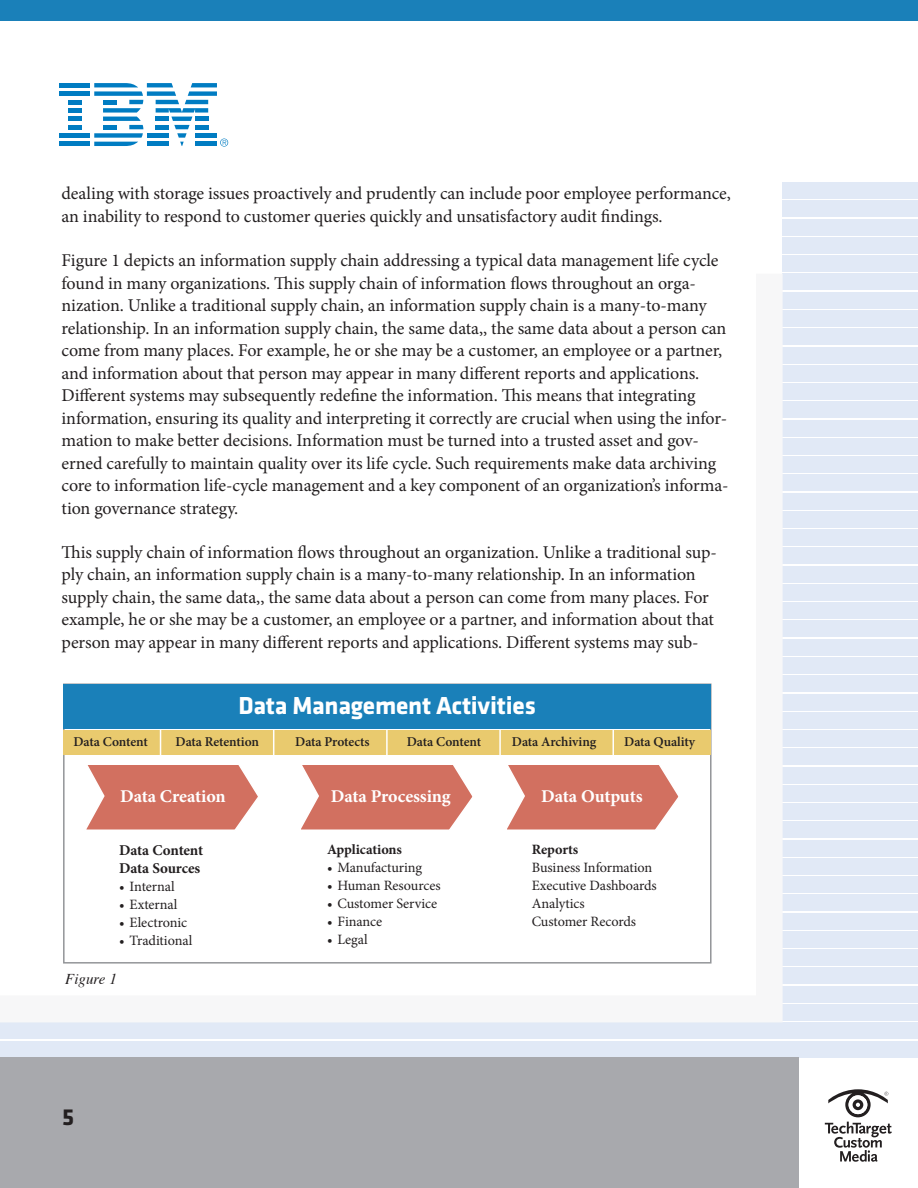
<style>
.page{position:relative;width:918px;height:1188px;background:#fff}
.page>*{position:absolute;margin:0;border:0;box-sizing:border-box;transform-origin:0 0}
.Blue_SubHead{font:700 25.5px "Klavika";letter-spacing:-.01em;color:#fff}
.t1{font:700 24px "Klavika";color:#231f20}
.Body{font:18px/22.5px "Minion Pro";letter-spacing:-.01em;color:#231f20}
.t2{font:700 18px "Minion Pro";letter-spacing:-.005em;color:#fff}
.t3{font:700 15px "Minion Pro";letter-spacing:-.01em;color:#231f20}
.t4{font:italic 15px "Times";color:#231f20}
.t5{font:14.25px "Minion Pro";letter-spacing:-.005em;color:#231f20}
.t6{font:700 14.25px "Minion Pro";letter-spacing:-.005em;color:#231f20}
.t7{font:600 13.5px "Minion Pro";letter-spacing:-.01em;color:#231f20}
</style>
<div class="page">
<div style="left:0;top:0;width:918px;height:20px;background:#1a80b9"></div>
<div style="left:783px;top:182px;width:135px;height:17px;background:#e1e9f6"></div>
<div style="left:783px;top:201px;width:135px;height:16px;background:#e1e9f6"></div>
<div style="left:783px;top:219px;width:135px;height:17px;background:#e1e9f6"></div>
<div style="left:783px;top:237px;width:135px;height:17px;background:#e1e9f6"></div>
<div style="left:783px;top:255px;width:135px;height:17px;background:#e1e9f6"></div>
<div style="left:783px;top:274px;width:135px;height:16px;background:#e1e9f6"></div>
<div style="left:783px;top:292px;width:135px;height:17px;background:#e1e9f6"></div>
<div style="left:783px;top:310px;width:135px;height:17px;background:#e1e9f6"></div>
<div style="left:783px;top:328px;width:135px;height:17px;background:#e1e9f6"></div>
<div style="left:783px;top:347px;width:135px;height:16px;background:#e1e9f6"></div>
<div style="left:783px;top:365px;width:135px;height:17px;background:#e1e9f6"></div>
<div style="left:783px;top:383px;width:135px;height:17px;background:#e1e9f6"></div>
<div style="left:783px;top:401px;width:135px;height:17px;background:#e1e9f6"></div>
<div style="left:783px;top:420px;width:135px;height:16px;background:#e1e9f6"></div>
<div style="left:783px;top:438px;width:135px;height:17px;background:#e1e9f6"></div>
<div style="left:783px;top:456px;width:135px;height:17px;background:#e1e9f6"></div>
<div style="left:783px;top:475px;width:135px;height:16px;background:#e1e9f6"></div>
<div style="left:783px;top:493px;width:135px;height:16px;background:#e1e9f6"></div>
<div style="left:783px;top:511px;width:135px;height:17px;background:#e1e9f6"></div>
<div style="left:783px;top:529px;width:135px;height:17px;background:#e1e9f6"></div>
<div style="left:783px;top:548px;width:135px;height:16px;background:#e1e9f6"></div>
<div style="left:783px;top:566px;width:135px;height:17px;background:#e1e9f6"></div>
<div style="left:783px;top:584px;width:135px;height:17px;background:#e1e9f6"></div>
<div style="left:783px;top:602px;width:135px;height:17px;background:#e1e9f6"></div>
<div style="left:783px;top:621px;width:135px;height:16px;background:#e1e9f6"></div>
<div style="left:783px;top:639px;width:135px;height:17px;background:#e1e9f6"></div>
<div style="left:783px;top:657px;width:135px;height:17px;background:#e1e9f6"></div>
<div style="left:783px;top:675px;width:135px;height:17px;background:#e1e9f6"></div>
<div style="left:783px;top:694px;width:135px;height:16px;background:#e1e9f6"></div>
<div style="left:783px;top:712px;width:135px;height:17px;background:#e1e9f6"></div>
<div style="left:783px;top:730px;width:135px;height:17px;background:#e1e9f6"></div>
<div style="left:783px;top:748px;width:135px;height:17px;background:#e1e9f6"></div>
<div style="left:783px;top:767px;width:135px;height:16px;background:#e1e9f6"></div>
<div style="left:783px;top:785px;width:135px;height:17px;background:#e1e9f6"></div>
<div style="left:783px;top:803px;width:135px;height:17px;background:#e1e9f6"></div>
<div style="left:783px;top:822px;width:135px;height:16px;background:#e1e9f6"></div>
<div style="left:783px;top:840px;width:135px;height:16px;background:#e1e9f6"></div>
<div style="left:783px;top:858px;width:135px;height:17px;background:#e1e9f6"></div>
<div style="left:783px;top:876px;width:135px;height:17px;background:#e1e9f6"></div>
<div style="left:783px;top:895px;width:135px;height:16px;background:#e1e9f6"></div>
<div style="left:783px;top:913px;width:135px;height:17px;background:#e1e9f6"></div>
<div style="left:783px;top:931px;width:135px;height:17px;background:#e1e9f6"></div>
<div style="left:783px;top:949px;width:135px;height:17px;background:#e1e9f6"></div>
<div style="left:783px;top:968px;width:135px;height:16px;background:#e1e9f6"></div>
<div style="left:783px;top:986px;width:135px;height:17px;background:#e1e9f6"></div>
<div style="left:783px;top:1004px;width:135px;height:17px;background:#e1e9f6"></div>
<div style="left:0;top:1022px;width:918px;height:17px;background:#e1e9f6"></div>
<div style="left:0;top:1041px;width:918px;height:16px;background:#e1e9f6"></div>
<div style="left:0;top:1057px;width:798px;height:131px;background:#a8a9ad"></div>
<svg style="left:825px;top:1089px;width:67px;height:73px"></svg>
<hr style="left:59px;top:83px;width:31px;height:4px;background:#007cc2">
<div style="left:59px;top:91px;width:31px;height:5px;background:#007cc2"></div>
<hr style="left:68px;top:100px;width:13px;height:4px;background:#007cc2">
<div style="left:68px;top:108px;width:13px;height:5px;background:#007cc2"></div>
<hr style="left:68px;top:117px;width:13px;height:4px;background:#007cc2">
<hr style="left:68px;top:125px;width:13px;height:4px;background:#007cc2">
<div style="left:59px;top:133px;width:31px;height:5px;background:#007cc2"></div>
<hr style="left:59px;top:142px;width:31px;height:4px;background:#007cc2">
<svg style="left:94px;top:83px;width:134px;height:64px"></svg>
<div style="left:63px;top:683px;width:649px;height:281px;border:2px solid #939598"></div>
<div style="left:63px;top:684px;width:648px;height:44px;background:#1a80b9"></div>
<div style="left:63px;top:730px;width:647px;height:25px;background:#e9ca6e"></div>
<svg style="left:301px;top:765px;width:172px;height:65px;background:#d78274"></svg>
<svg style="left:86px;top:765px;width:172px;height:65px;background:#d78274"></svg>
<svg style="left:507px;top:765px;width:172px;height:65px;background:#d78274"></svg>
<svg style="left:160px;top:730px;width:1px;height:25px"></svg>
<svg style="left:273px;top:730px;width:1px;height:25px"></svg>
<hr style="left:386px;top:730px;width:2px;height:26px;background:#fff">
<hr style="left:499px;top:730px;width:2px;height:26px;background:#fff">
<svg style="left:613px;top:730px;width:1px;height:25px"></svg>
<p class="Body" style="left:62px;top:183px;width:671px">dealing with storage issues proactively and prudently can include poor employee performance, an inability to respond to customer queries quickly and unsatisfactory audit findings.</p>
<p class="Body" style="left:62px;top:249px;width:669px">Figure 1 depicts an information supply chain addressing a typical data management life cycle found in many organizations. This supply chain of information flows throughout an orga&shy;nization. Unlike a traditional supply chain, an information supply chain is a many-to-many relationship. In an information supply chain, the same data,, the same data about a person can come from many places. For example, he or she may be a customer, an employee or a partner, and information about that person may appear in many different reports and applications.<br>Different systems may subsequently redefine the information. This means that integrating information, ensuring its quality and interpreting it correctly are crucial when using the infor&shy;mation to make better decisions. Information must be turned into a trusted asset and gov&shy;erned carefully to maintain quality over its life cycle. Such requirements make data archiving core to information life-cycle management and a key component of an organization’s informa&shy;tion governance strategy.</p>
<p class="Body" style="left:62px;top:541px;width:657px">This supply chain of information flows throughout an organization. Unlike a traditional sup&shy;ply chain, an information supply chain is a many-to-many relationship. In an information supply chain, the same data,, the same data about a person can come from many places. For example, he or she may be a customer, an employee or a partner, and information about that person may appear in many different reports and applications. Different systems may sub-</p>
<p class="Blue_SubHead" style="left:238px;top:692px;width:299px">Data Management Activities</p>
<p class="t7" style="left:73px;top:733px;width:76px">Data Content</p>
<p class="t7" style="left:176px;top:733px;width:85px">Data Retention</p>
<p class="t7" style="left:295px;top:733px;width:76px">Data Protects</p>
<p class="t7" style="left:407px;top:733px;width:76px">Data Content</p>
<p class="t7" style="left:512px;top:733px;width:86px">Data Archiving</p>
<p class="t7" style="left:624px;top:733px;width:72px">Data Quality</p>
<p class="t2" style="left:120px;top:783px;width:107px">Data Creation</p>
<p class="t2" style="left:331px;top:783px;width:121px">Data Processing</p>
<p class="t2" style="left:541px;top:783px;width:103px">Data Outputs</p>
<p class="t3" style="left:119px;top:840px;width:86px">Data Content</p>
<p class="t3" style="left:119px;top:858px;width:83px">Data Sources</p>
<p class="t5" style="left:119px;top:877px;width:57px">• Internal</p>
<p class="t5" style="left:119px;top:895px;width:60px">• External</p>
<p class="t5" style="left:119px;top:913px;width:70px">• Electronic</p>
<p class="t5" style="left:119px;top:931px;width:75px">• Traditional</p>
<p class="t4" style="left:65px;top:966px;width:53px">Figure 1</p>
<h2 class="t1" style="left:62px;top:1104px;width:13px">5</h2>
<p class="t6" style="left:327px;top:840px;width:77px">Applications</p>
<p class="t5" style="left:327px;top:858px;width:97px">• Manufacturing</p>
<p class="t5" style="left:327px;top:876px;width:115px">• Human Resources</p>
<p class="t5" style="left:327px;top:894px;width:112px">• Customer Service</p>
<p class="t5" style="left:327px;top:912px;width:57px">• Finance</p>
<p class="t5" style="left:327px;top:930px;width:42px">• Legal</p>
<p class="t6" style="left:532px;top:840px;width:48px">Reports</p>
<p class="t5" style="left:532px;top:858px;width:122px">Business Information</p>
<p class="t5" style="left:532px;top:876px;width:127px">Executive Dashboards</p>
<p class="t5" style="left:532px;top:894px;width:54px">Analytics</p>
<p class="t5" style="left:532px;top:912px;width:106px">Customer Records</p>
</div>
